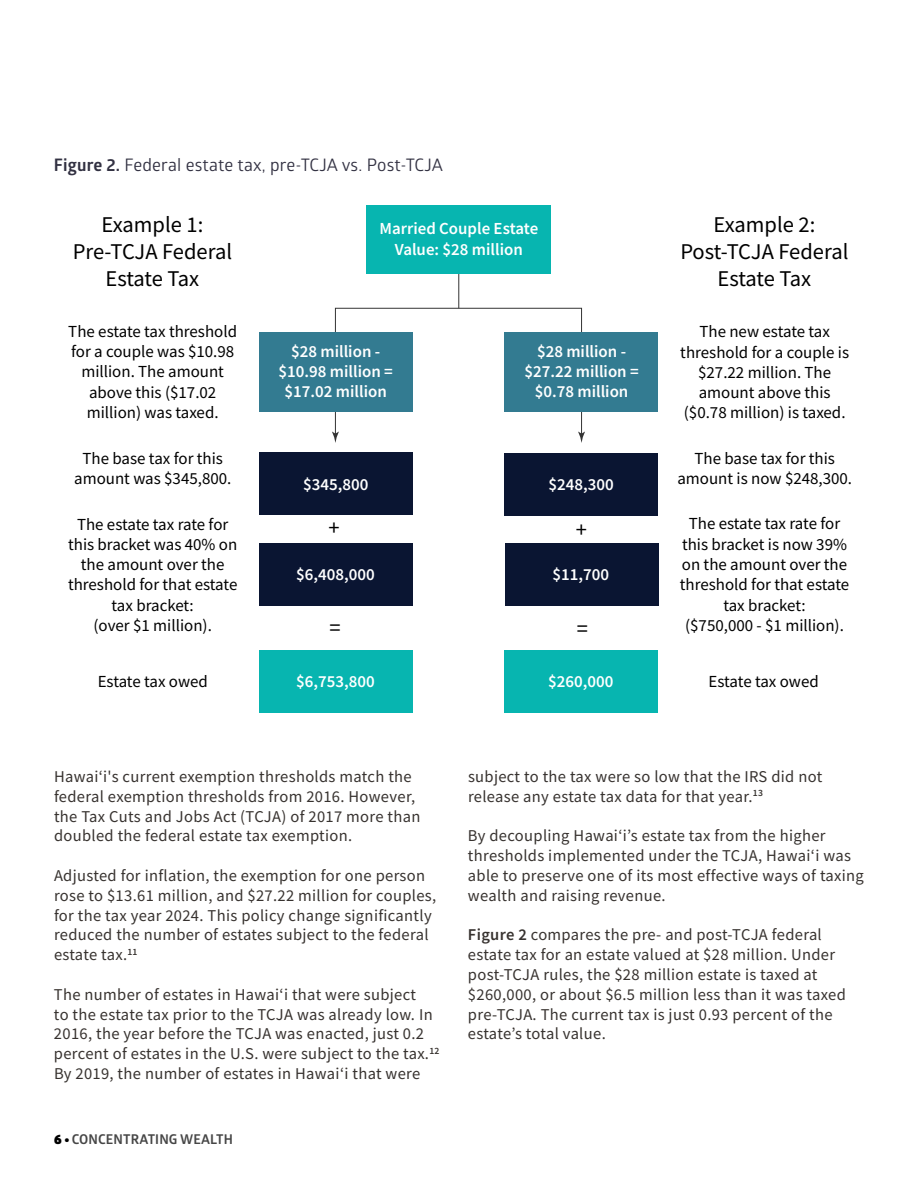
<style>
.page{position:relative;width:918px;height:1188px;background:#fff}
.page>*{position:absolute;margin:0;border:0;box-sizing:border-box;transform-origin:0 0}
.t1{font:22.5px/27px "Source Sans Pro";letter-spacing:-.01em;color:#000;text-align:center}
.t2{font:17.25px "Glober";letter-spacing:.01em;color:#323142}
.t3{font:16.95px/20.2px "Source Sans Pro";color:#000;text-align:center}
.t4{font:600 16.95px/20.2px "Source Sans Pro";color:#fff;text-align:center}
.t5{font:16.5px/19.8px "Source Sans Pro";letter-spacing:.02em;color:#37322f}
.t6{font:700 13.5px "Glober";letter-spacing:.01em;color:#464646}
.s1{font-weight:700}
.s2{font-weight:900;color:#000}
.s3{font-weight:600}
</style>
<div class="page">
<hr style="left:458px;top:239px;width:1px;height:69px;background:#333">
<svg style="left:334px;top:307px;width:248px;height:66px"></svg>
<hr style="left:335px;top:381px;width:1px;height:54px;background:#333">
<svg style="left:332px;top:432px;width:7px;height:11px"></svg>
<hr style="left:581px;top:381px;width:1px;height:54px;background:#333">
<svg style="left:578px;top:432px;width:7px;height:11px"></svg>
<div style="left:367px;top:205px;width:184px;height:68px;background:#07b5b0"></div>
<div style="left:504px;top:332px;width:154px;height:80px;background:#337b91"></div>
<div style="left:259px;top:332px;width:153px;height:80px;background:#337b91"></div>
<div style="left:504px;top:453px;width:154px;height:62px;background:#0a1532"></div>
<div style="left:259px;top:453px;width:153px;height:62px;background:#0a1532"></div>
<div style="left:505px;top:543px;width:153px;height:62px;background:#0a1532"></div>
<div style="left:259px;top:543px;width:154px;height:62px;background:#0a1532"></div>
<div style="left:504px;top:650px;width:154px;height:63px;background:#07b5b0"></div>
<div style="left:259px;top:650px;width:153px;height:62px;background:#07b5b0"></div>
<p class="t2" style="left:54px;top:153px;width:391px"><span class="s1">Figure 2.</span> Federal estate tax, pre-TCJA vs. Post-TCJA</p>
<h1 class="t1" style="left:73px;top:211px;width:161px">Example 1:<br>Pre-TCJA Federal<br>Estate Tax</h1>
<h1 class="t1" style="left:680px;top:211px;width:170px">Example 2:<br>Post-TCJA Federal<br>Estate Tax</h1>
<p class="t3" style="left:68px;top:321px;width:170px">The estate tax threshold for a couple was $10.98 million. The amount above this ($17.02 million) was taxed.</p>
<p class="t3" style="left:680px;top:321px;width:170px">The new estate tax threshold for a couple is $27.22 million. The amount above this ($0.78 million) is taxed.</p>
<p class="t3" style="left:74px;top:448px;width:159px">The base tax for this amount was $345,800.</p>
<p class="t3" style="left:677px;top:448px;width:176px">The base tax for this amount is now $248,300.</p>
<p class="t3" style="left:68px;top:514px;width:171px">The estate tax rate for this bracket was 40% on the amount over the threshold for that estate tax bracket:<br>(over $1 million).</p>
<p class="t3" style="left:680px;top:514px;width:171px">The estate tax rate for this bracket is now 39% on the amount over the threshold for that estate tax bracket:<br>($750,000 - $1 million).</p>
<p class="t4" style="left:379px;top:219px;width:160px">Married Couple Estate<br>Value: $28 million</p>
<p class="t4" style="left:279px;top:341px;width:116px">$28 million - $10.98 million = $17.02 million</p>
<p class="t4" style="left:524px;top:341px;width:116px">$28 million - $27.22 million = $0.78 million</p>
<p class="t4" style="left:303px;top:474px;width:67px">$345,800</p>
<p class="t4" style="left:549px;top:474px;width:67px">$248,300</p>
<h1 class="t1" style="left:329px;top:514px;width:13px">+</h1>
<h1 class="t1" style="left:576px;top:516px;width:13px">+</h1>
<p class="t4" style="left:296px;top:564px;width:80px">$6,408,000</p>
<p class="t4" style="left:553px;top:564px;width:58px">$11,700</p>
<h1 class="t1" style="left:330px;top:613px;width:13px">=</h1>
<h1 class="t1" style="left:577px;top:615px;width:13px">=</h1>
<p class="t4" style="left:296px;top:671px;width:80px">$6,753,800</p>
<p class="t4" style="left:548px;top:671px;width:67px">$260,000</p>
<p class="t3" style="left:98px;top:671px;width:112px">Estate tax owed</p>
<p class="t3" style="left:709px;top:671px;width:112px">Estate tax owed</p>
<p class="t5" style="left:54px;top:767px;width:368px">Hawaiʻi's current exemption thresholds match the federal exemption thresholds from 2016. However, the Tax Cuts and Jobs Act (TCJA) of 2017 more than doubled the federal estate tax exemption.</p>
<p class="t5" style="left:54px;top:866px;width:384px">Adjusted for inflation, the exemption for one person rose to $13.61 million, and $27.22 million for couples, for the tax year 2024. This policy change significantly reduced the number of estates subject to the federal estate tax.<sup>11</sup></p>
<p class="t5" style="left:54px;top:984px;width:387px">The number of estates in Hawaiʻi that were subject<br>to the estate tax prior to the TCJA was already low. In 2016, the year before the TCJA was enacted, just 0.2 percent of estates in the U.S. were subject to the tax.<sup>12<br></sup>By 2019, the number of estates in Hawaiʻi that were</p>
<p class="t6" style="left:54px;top:1130px;width:181px"><span class="s2">6 •</span> CONCENTRATING WEALTH</p>
<p class="t5" style="left:468px;top:767px;width:356px">subject to the tax were so low that the IRS did not release any estate tax data for that year.<sup>13</sup></p>
<p class="t5" style="left:468px;top:826px;width:397px">By decoupling Hawaiʻi’s estate tax from the higher thresholds implemented under the TCJA, Hawaiʻi was able to preserve one of its most effective ways of taxing wealth and raising revenue.</p>
<p class="t5" style="left:468px;top:925px;width:379px"><span class="s3">Figure 2</span> compares the pre- and post-TCJA federal estate tax for an estate valued at $28 million. Under post-TCJA rules, the $28 million estate is taxed at $260,000, or about $6.5 million less than it was taxed pre-TCJA. The current tax is just 0.93 percent of the estate’s total value.</p>
</div>
